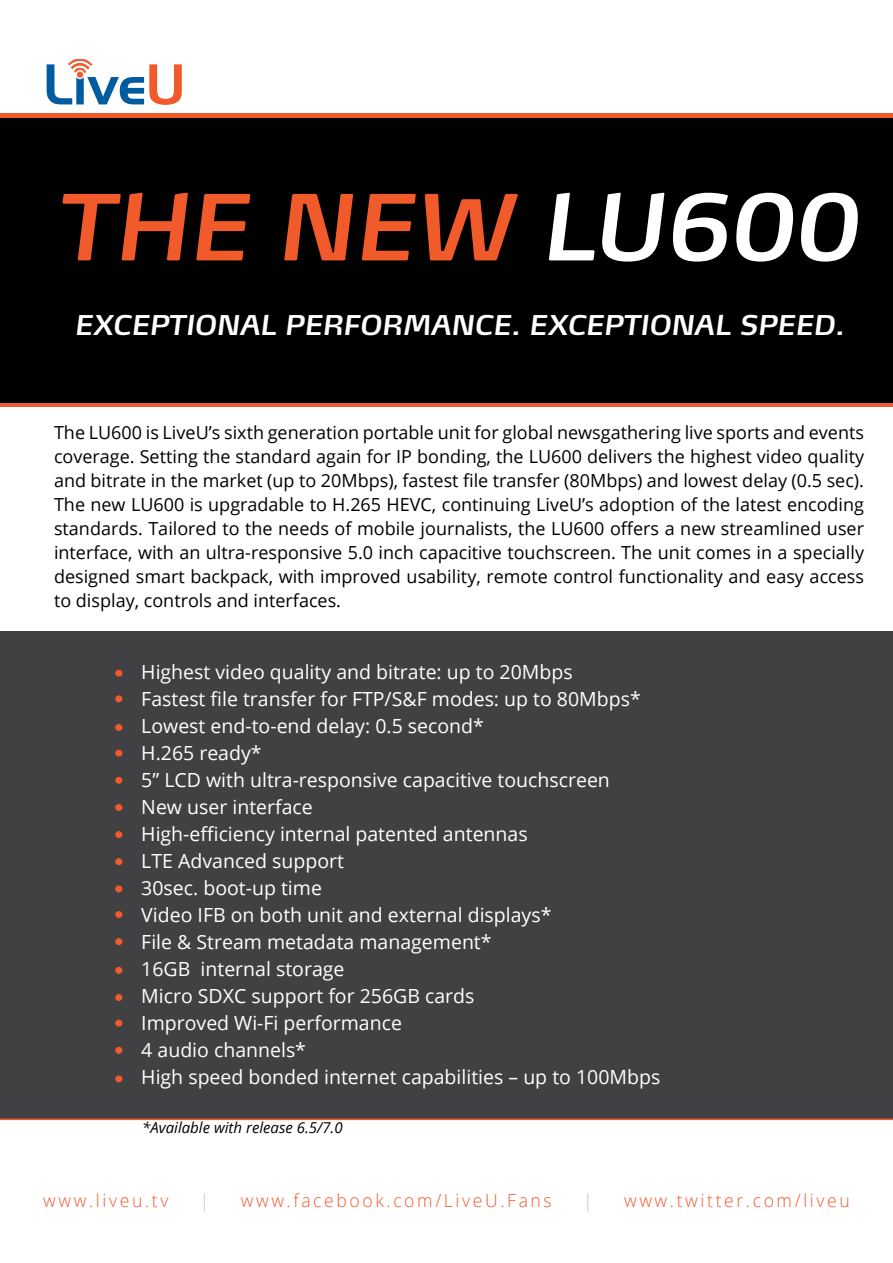
<style>
.page{position:relative;width:893px;height:1263px;background:#fff}
.page>*{position:absolute;margin:0;border:0;box-sizing:border-box;transform-origin:0 0}
.t1{font:italic 600 90px "Max TF";color:#f15a2a}
.t2{font:italic 600 27px "Max TF";color:#fff}
.t3{font:19.5px/27px "Open Sans";color:#fff}
.t4{font:18px/24px "Open Sans";color:#000;text-align:justify}
.t5{font:300 18px "Open Sans";letter-spacing:.15em;color:#f15a2c}
.t6{font:300 18px "Open Sans";color:#c2c1c0}
.t7{font:italic 15px "Open Sans";color:#000}
.s1{color:#fff}
</style>
<div class="page">
<div style="left:0;top:631px;width:893px;height:487px;background:#414042"></div>
<div style="left:0;top:400px;width:893px;height:7px;background:#f15a2a"></div>
<div style="left:0;top:113px;width:893px;height:7px;background:#f15a2a"></div>
<svg style="left:47px;top:59px;width:135px;height:46px"></svg>
<div style="left:0;top:118px;width:893px;height:285px;background:#000"></div>
<hr style="left:0;top:1118px;width:893px;height:2px;background:#f15a2a">
<div style="left:115px;top:670px;width:7px;height:7px;background:#f15a2a;border-radius:50%"></div>
<div style="left:115px;top:695px;width:7px;height:7px;background:#f15a2a;border-radius:50%"></div>
<div style="left:115px;top:724px;width:7px;height:7px;background:#f15a2a;border-radius:50%"></div>
<div style="left:115px;top:750px;width:7px;height:7px;background:#f15a2a;border-radius:50%"></div>
<div style="left:115px;top:777px;width:7px;height:7px;background:#f15a2a;border-radius:50%"></div>
<div style="left:115px;top:804px;width:7px;height:7px;background:#f15a2a;border-radius:50%"></div>
<div style="left:115px;top:831px;width:7px;height:7px;background:#f15a2a;border-radius:50%"></div>
<div style="left:115px;top:858px;width:7px;height:7px;background:#f15a2a;border-radius:50%"></div>
<div style="left:115px;top:885px;width:7px;height:7px;background:#f15a2a;border-radius:50%"></div>
<div style="left:115px;top:911px;width:7px;height:7px;background:#f15a2a;border-radius:50%"></div>
<div style="left:115px;top:938px;width:7px;height:7px;background:#f15a2a;border-radius:50%"></div>
<div style="left:115px;top:967px;width:7px;height:7px;background:#f15a2a;border-radius:50%"></div>
<div style="left:115px;top:994px;width:7px;height:7px;background:#f15a2a;border-radius:50%"></div>
<div style="left:115px;top:1020px;width:7px;height:7px;background:#f15a2a;border-radius:50%"></div>
<div style="left:115px;top:1047px;width:7px;height:7px;background:#f15a2a;border-radius:50%"></div>
<div style="left:115px;top:1075px;width:7px;height:7px;background:#f15a2a;border-radius:50%"></div>
<h1 class="t1" style="left:55px;top:171px;width:804px">THE NEW <span class="s1">LU600</span></h1>
<h2 class="t2" style="left:74px;top:309px;width:771px">EXCEPTIONAL PERFORMANCE. EXCEPTIONAL SPEED.</h2>
<p class="t4" style="left:54px;top:420px;width:812px">The LU600 is LiveU’s sixth generation portable unit for global newsgathering live sports and events coverage. Setting the standard again for IP bonding, the LU600 delivers the highest video quality and bitrate in the market (up to 20Mbps), fastest file transfer (80Mbps) and lowest delay (0.5 sec).<br>The new LU600 is upgradable to H.265 HEVC, continuing LiveU’s adoption of the latest encoding standards. Tailored to the needs of mobile journalists, the LU600 offers a new streamlined user interface, with an ultra-responsive 5.0 inch capacitive touchscreen. The unit comes in a specially designed smart backpack, with improved usability, remote control functionality and easy access to display, controls and interfaces.</p>
<p class="t3" style="left:141px;top:658px;width:521px">Highest video quality and bitrate: up to 20Mbps<br>Fastest file transfer for FTP/S&amp;F modes: up to 80Mbps* Lowest end-to-end delay: 0.5 second*<br>H.265 ready*<br>5” LCD with ultra-responsive capacitive touchscreen<br>New user interface<br>High-efficiency internal patented antennas<br>LTE Advanced support<br>30sec. boot-up time<br>Video IFB on both unit and external displays*<br>File &amp; Stream metadata management*<br>16GB internal storage<br>Micro SDXC support for 256GB cards<br>Improved Wi-Fi performance<br>4 audio channels*<br>High speed bonded internet capabilities – up to 100Mbps</p>
<p class="t7" style="left:142px;top:1117px;width:202px">*Available with release 6.5/7.0</p>
<p class="t5" style="left:43px;top:1188px;width:127px">www.liveu.tv</p>
<p class="t6" style="left:200px;top:1188px;width:11px">|</p>
<p class="t5" style="left:241px;top:1188px;width:313px">www.facebook.com/LiveU.Fans</p>
<p class="t6" style="left:583px;top:1188px;width:11px">|</p>
<p class="t5" style="left:624px;top:1188px;width:227px">www.twitter.com/liveu</p>
</div>
